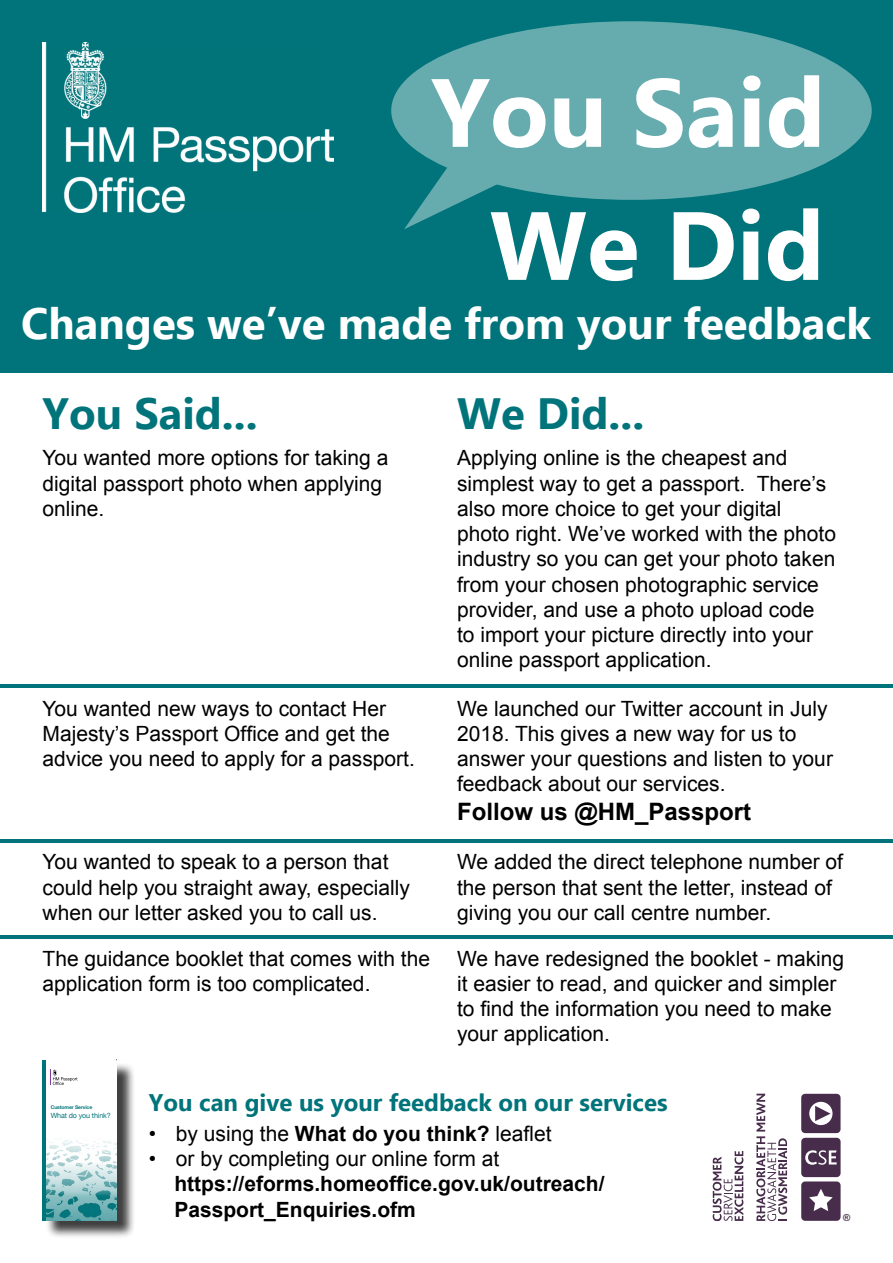
<style>
.page{position:relative;width:893px;height:1263px;background:#fff}
.page>*{position:absolute;margin:0;border:0;box-sizing:border-box;transform-origin:0 0}
.t1{font:700 96.6px/133.1px "Ebrima";color:#fff;text-align:center}
.t2{font:700 43.8px "Ebrima";color:#fff}
.t3{font:700 43.8px "Ebrima";color:#00747a}
.t4{font:700 24px "Ebrima";color:#00747a}
.t5{font:700 24px "Arial";color:#000}
.t6{font:21px/25.2px "Arial";color:#000}
.t7{font:700 21px/25.2px "Arial";color:#000}
.t8{font:700 9.75px "Arial";color:#472d4b}
.t9{font:7.2px "Helvetica Neue";letter-spacing:-.02em;color:#00747b}
.t10{font:700 5.1px "Helvetica Neue";letter-spacing:-.02em;color:#00747b}
.s1{font-weight:700}
.s2{font-size:18px;color:#fff}
</style>
<div class="page">
<div style="left:0;top:0;width:893px;height:372px;background:#00747a"></div>
<img style="left:43px;top:43px;width:291px;height:170px">
<div style="left:391px;top:21px;width:481px;height:179px;background:#66acaf;border-radius:50%"></div>
<svg style="left:404px;top:81px;width:178px;height:148px"></svg>
<hr style="left:0;top:684px;width:893px;height:4px;background:#00747a">
<div style="left:45px;top:1062px;width:90px;height:177px;background:#000;opacity:.75"></div>
<div style="left:43px;top:1060px;width:74px;height:160px;background:#fff"></div>
<svg style="left:52px;top:1069px;width:25px;height:16px"></svg>
<svg style="left:46px;top:1139px;width:71px;height:81px"></svg>
<hr style="left:43px;top:1060px;width:3px;height:160px;background:#00747b">
<svg style="left:713px;top:1151px;width:30px;height:69px"></svg>
<svg style="left:756px;top:1094px;width:31px;height:126px"></svg>
<svg style="left:801px;top:1094px;width:40px;height:126px"></svg>
<hr style="left:0;top:839px;width:893px;height:3px;background:#00747a">
<hr style="left:0;top:935px;width:893px;height:4px;background:#00747a">
<h1 class="t1" style="left:431px;top:51px;width:396px">You Said<br>We Did</h1>
<h2 class="t2" style="left:21px;top:290px;width:851px">Changes we’ve made from your feedback</h2>
<h2 class="t3" style="left:43px;top:381px;width:217px">You Said...</h2>
<h2 class="t3" style="left:457px;top:381px;width:189px">We Did...</h2>
<p class="t6" style="left:43px;top:446px;width:347px">You wanted more options for taking a digital passport photo when applying online.</p>
<p class="t6" style="left:43px;top:696px;width:374px">You wanted new ways to contact Her<br>Majesty’s Passport Office and get the advice you need to apply for a passport.</p>
<p class="t6" style="left:43px;top:850px;width:369px">You wanted to speak to a person that could help you straight away, especially when our letter asked you to call us.</p>
<p class="t6" style="left:43px;top:946px;width:389px">The guidance booklet that comes with the application form is too complicated.</p>
<p class="t6" style="left:457px;top:446px;width:380px">Applying online is the cheapest and simplest way to get a passport. There’s also more choice to get your digital photo right. We’ve worked with the photo industry so you can get your photo taken from your chosen photographic service provider, and use a photo upload code to import your picture directly into your online passport application.</p>
<p class="t6" style="left:457px;top:696px;width:377px">We launched our Twitter account in July 2018. This gives a new way for us to answer your questions and listen to your feedback about our services.</p>
<p class="t5" style="left:457px;top:796px;width:296px">Follow us @HM_Passport</p>
<p class="t6" style="left:457px;top:850px;width:388px">We added the direct telephone number of the person that sent the letter, instead of giving you our call centre number.</p>
<p class="t6" style="left:457px;top:946px;width:389px">We have redesigned the booklet - making it easier to read, and quicker and simpler to find the information you need to make your application.</p>
<p class="t10" style="left:51px;top:1103px;width:43px">Customer Service</p>
<p class="t9" style="left:51px;top:1110px;width:62px">What do you think?</p>
<p class="t4" style="left:149px;top:1085px;width:520px">You can give us your feedback on our services</p>
<p class="t6" style="left:149px;top:1121px;width:404px">• by using the <span class="s1">What do you think?</span> leaflet</p>
<p class="t6" style="left:149px;top:1146px;width:352px">• or by completing our online form at</p>
<p class="t7" style="left:174px;top:1172px;width:432px">https://eforms.homeoffice.gov.uk/outreach/<br>Passport_Enquiries.ofm<span class="s2">l</span></p>
<p class="t8" style="left:843px;top:1211px;width:9px">®</p>
</div>
